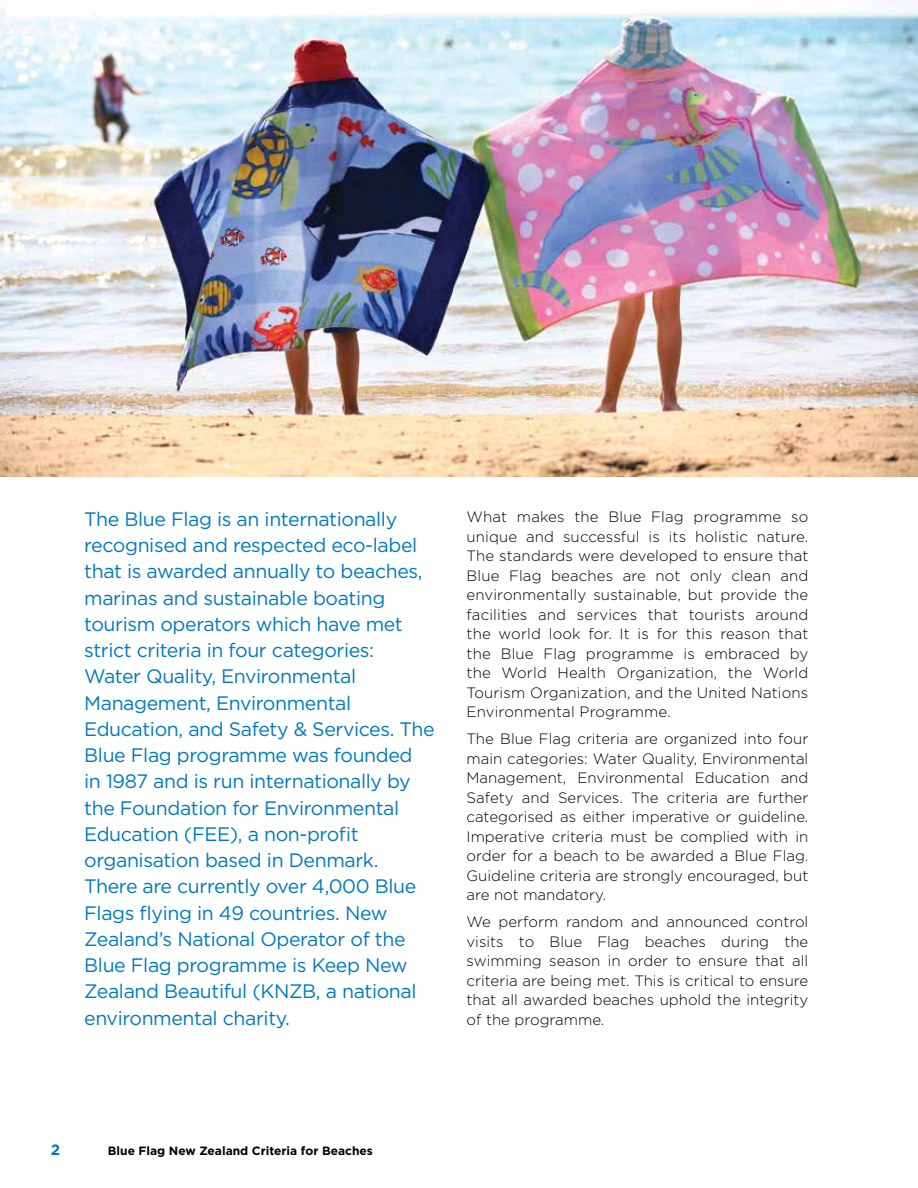
<style>
.page{position:relative;width:918px;height:1188px;background:#fff}
.page>*{position:absolute;margin:0;border:0;box-sizing:border-box;transform-origin:0 0}
.t1{font:19.5px/26.2px "Gotham";letter-spacing:-.02em;color:#007ac2}
.t2{font:300 15px/19.5px "Gotham";color:#000;text-align:justify}
.t3{font:700 15px "Gotham HTF";color:#007ac2}
.t4{font:700 12px "Gotham HTF";color:#000}
</style>
<div class="page">
<img style="left:0;top:0;width:918px;height:476px">
<p class="t1" style="left:84px;top:505px;width:352px">The Blue Flag is an internationally recognised and respected eco-label that is awarded annually to beaches, marinas and sustainable boating tourism operators which have met strict criteria in four categories:<br>Water Quality, Environmental Management, Environmental Education, and Safety &amp; Services. The Blue Flag programme was founded<br>in 1987 and is run internationally by the Foundation for Environmental Education (FEE), a non-profit organisation based in Denmark.<br>There are currently over 4,000 Blue Flags flying in 49 countries. New Zealand’s National Operator of the Blue Flag programme is Keep New Zealand Beautiful (KNZB, a national environmental charity.</p>
<p class="t2" style="left:467px;top:507px;width:343px">What makes the Blue Flag programme so unique and successful is its holistic nature.<br>The standards were developed to ensure that Blue Flag beaches are not only clean and environmentally sustainable, but provide the facilities and services that tourists around the world look for. It is for this reason that the Blue Flag programme is embraced by the World Health Organization, the World Tourism Organization, and the United Nations Environmental Programme.</p>
<p class="t2" style="left:467px;top:729px;width:343px">The Blue Flag criteria are organized into four main categories: Water Quality, Environmental Management, Environmental Education and Safety and Services. The criteria are further categorised as either imperative or guideline.<br>Imperative criteria must be complied with in order for a beach to be awarded a Blue Flag.<br>Guideline criteria are strongly encouraged, but are not mandatory.</p>
<p class="t2" style="left:467px;top:912px;width:343px">We perform random and announced control visits to Blue Flag beaches during the swimming season in order to ensure that all criteria are being met. This is critical to ensure that all awarded beaches uphold the integrity of the programme.</p>
<p class="t3" style="left:51px;top:1141px;width:11px">2</p>
<p class="t4" style="left:108px;top:1144px;width:266px">Blue Flag New Zealand Criteria for Beaches</p>
</div>
